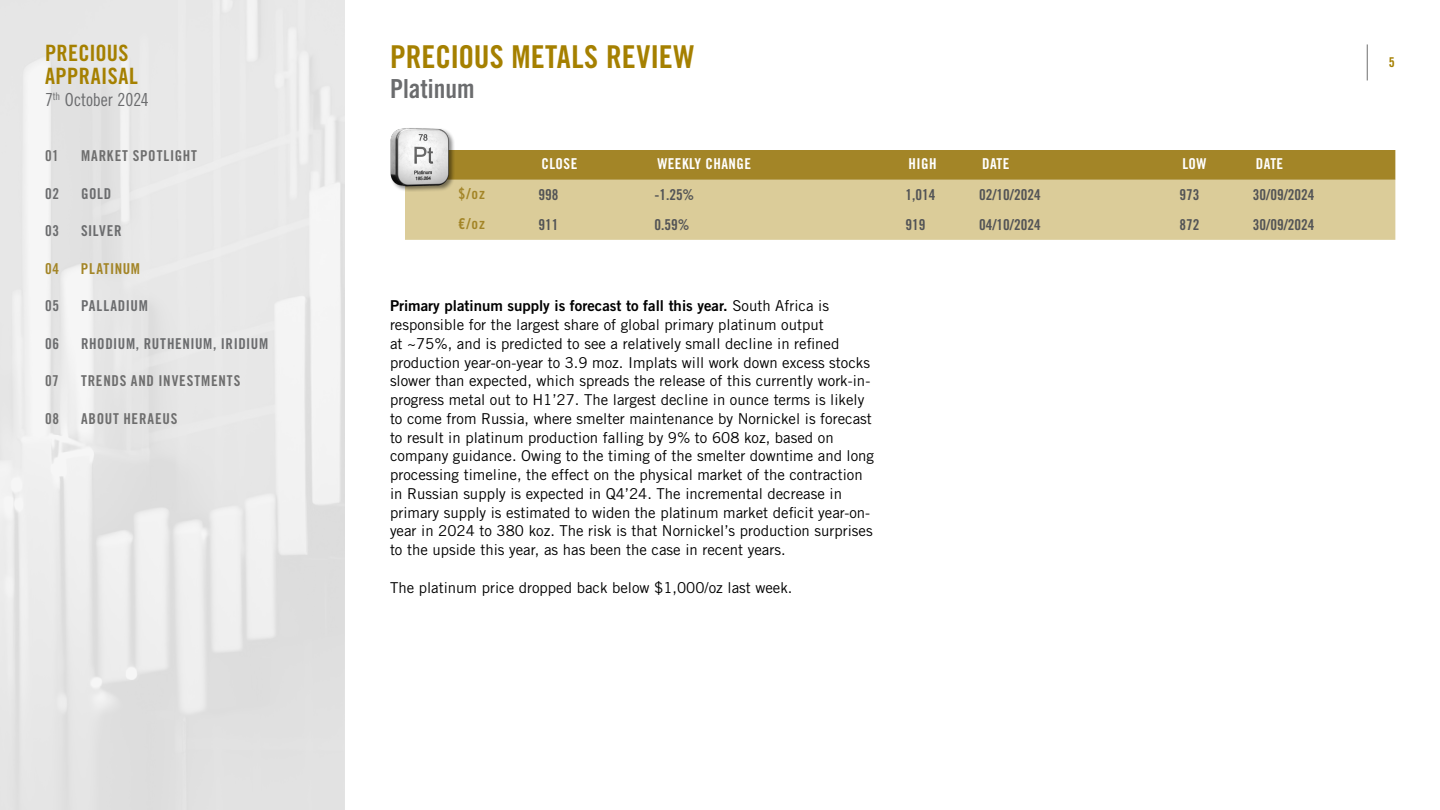
<style>
.page{position:relative;width:1440px;height:810px;background:#fff}
.page>*{position:absolute;margin:0;border:0;box-sizing:border-box;transform-origin:0 0}
.t1{font:31.5px "Trade Gothic LT Std Bd Cn 20";color:#a58000}
.t2{font:26.25px "Trade Gothic LT Std Bd Cn 20";color:#6b6c6e}
.t3{font:22.5px/22.5px "Trade Gothic LT Std Bd Cn 20";letter-spacing:.015em;color:#a58000}
.t4{font:18px "Trade Gothic LT Std Cn 18";letter-spacing:-.005em;color:#6b6c6e}
.t5{font:15px/18.8px "Trade Gothic LT Pro";color:#000}
.t6{font:15px "Trade Gothic LT Std Bd Cn 20";color:#535456}
.t7{font:15px "Trade Gothic LT Pro Bd 2";color:#000}
.t8{font:15px "Trade Gothic LT Std Bd Cn 20";letter-spacing:.055em;color:#6e6e6e}
.t9{font:15px "Trade Gothic LT Std Bd Cn 20";letter-spacing:.04em;color:#6b6c6e}
.t10{font:15px "Trade Gothic LT Std Bd Cn 20";letter-spacing:.03em;color:#fff}
.t11{font:15px "Trade Gothic LT Std Bd Cn 20";letter-spacing:.05em;color:#a38527}
.t12{font:13.5px "Trade Gothic LT Std Bd Cn 20";color:#a58000}
.s1{font-family:"Trade Gothic LT Pro"}
</style>
<div class="page">
<hr style="left:1367px;top:44px;width:1px;height:36px;background:#6e6e6e">
<div style="left:0;top:0;width:345px;height:810px;background:linear-gradient(to right,#e8e8e8,#e7e7e7)"></div>
<div style="left:474px;top:150px;width:921px;height:30px;background:#a38527"></div>
<div style="left:405px;top:180px;width:990px;height:60px;background:#dbcc99"></div>
<img style="left:390px;top:128px;width:84px;height:66px">
<h3 class="t3" style="left:45px;top:42px;width:94px">PRECIOUS<br>APPRAISAL</h3>
<p class="t4" style="left:45px;top:89px;width:105px">7<sup>th</sup> October 2024</p>
<p class="t8" style="left:45px;top:147px;width:15px">01</p>
<p class="t8" style="left:81px;top:147px;width:117px">MARKET SPOTLIGHT</p>
<p class="t9" style="left:45px;top:184px;width:16px">02</p>
<p class="t9" style="left:81px;top:184px;width:32px">GOLD</p>
<p class="t9" style="left:45px;top:222px;width:16px">03</p>
<p class="t9" style="left:81px;top:222px;width:42px">SILVER</p>
<p class="t11" style="left:45px;top:259px;width:16px">04</p>
<p class="t11" style="left:81px;top:259px;width:61px">PLATINUM</p>
<p class="t9" style="left:45px;top:297px;width:16px">05</p>
<p class="t9" style="left:81px;top:297px;width:68px">PALLADIUM</p>
<p class="t9" style="left:45px;top:334px;width:16px">06</p>
<p class="t9" style="left:81px;top:334px;width:189px">RHODIUM, RUTHENIUM, IRIDIUM</p>
<p class="t8" style="left:45px;top:372px;width:15px">07</p>
<p class="t8" style="left:81px;top:372px;width:161px">TRENDS AND INVESTMENTS</p>
<p class="t8" style="left:45px;top:409px;width:16px">08</p>
<p class="t8" style="left:81px;top:409px;width:98px">ABOUT HERAEUS</p>
<h1 class="t1" style="left:390px;top:37px;width:306px">PRECIOUS METALS REVIEW</h1>
<h2 class="t2" style="left:390px;top:72px;width:86px">Platinum</h2>
<p class="t10" style="left:541px;top:155px;width:37px">CLOSE</p>
<p class="t10" style="left:657px;top:155px;width:95px">WEEKLY CHANGE</p>
<p class="t10" style="left:909px;top:155px;width:30px">HIGH</p>
<p class="t10" style="left:982px;top:155px;width:29px">DATE</p>
<p class="t10" style="left:1182px;top:155px;width:26px">LOW</p>
<p class="t10" style="left:1256px;top:155px;width:29px">DATE</p>
<p class="t11" style="left:459px;top:185px;width:28px">$/oz</p>
<p class="t6" style="left:538px;top:186px;width:21px">998</p>
<p class="t6" style="left:654px;top:186px;width:41px">-1.25%</p>
<p class="t6" style="left:906px;top:186px;width:31px">1,014</p>
<p class="t6" style="left:979px;top:186px;width:63px">02/10/2024</p>
<p class="t6" style="left:1179px;top:186px;width:21px">973</p>
<p class="t6" style="left:1253px;top:186px;width:63px">30/09/2024</p>
<p class="t11" style="left:458px;top:215px;width:28px">€/oz</p>
<p class="t6" style="left:538px;top:216px;width:21px">911</p>
<p class="t6" style="left:654px;top:216px;width:36px">0.59%</p>
<p class="t6" style="left:906px;top:216px;width:21px">919</p>
<p class="t6" style="left:979px;top:216px;width:63px">04/10/2024</p>
<p class="t6" style="left:1179px;top:216px;width:21px">872</p>
<p class="t6" style="left:1253px;top:216px;width:63px">30/09/2024</p>
<p class="t7" style="left:390px;top:297px;width:441px">Primary platinum supply is forecast to fall this year. <span class="s1">South Africa is</span></p>
<p class="t5" style="left:390px;top:315px;width:486px">responsible for the largest share of global primary platinum output<br>at ~75%, and is predicted to see a relatively small decline in refined production year-on-year to 3.9 moz. Implats will work down excess stocks slower than expected, which spreads the release of this currently work-in&shy;progress metal out to H1’27. The largest decline in ounce terms is likely to come from Russia, where smelter maintenance by Nornickel is forecast to result in platinum production falling by 9% to 608 koz, based on company guidance. Owing to the timing of the smelter downtime and long processing timeline, the effect on the physical market of the contraction in Russian supply is expected in Q4’24. The incremental decrease in primary supply is estimated to widen the platinum market deficit year-on&shy;year in 2024 to 380 koz. The risk is that Nornickel’s production surprises to the upside this year, as has been the case in recent years.</p>
<p class="t5" style="left:390px;top:578px;width:404px">The platinum price dropped back below $1,000/oz last week.</p>
<p class="t12" style="left:1389px;top:54px;width:7px">5</p>
</div>
